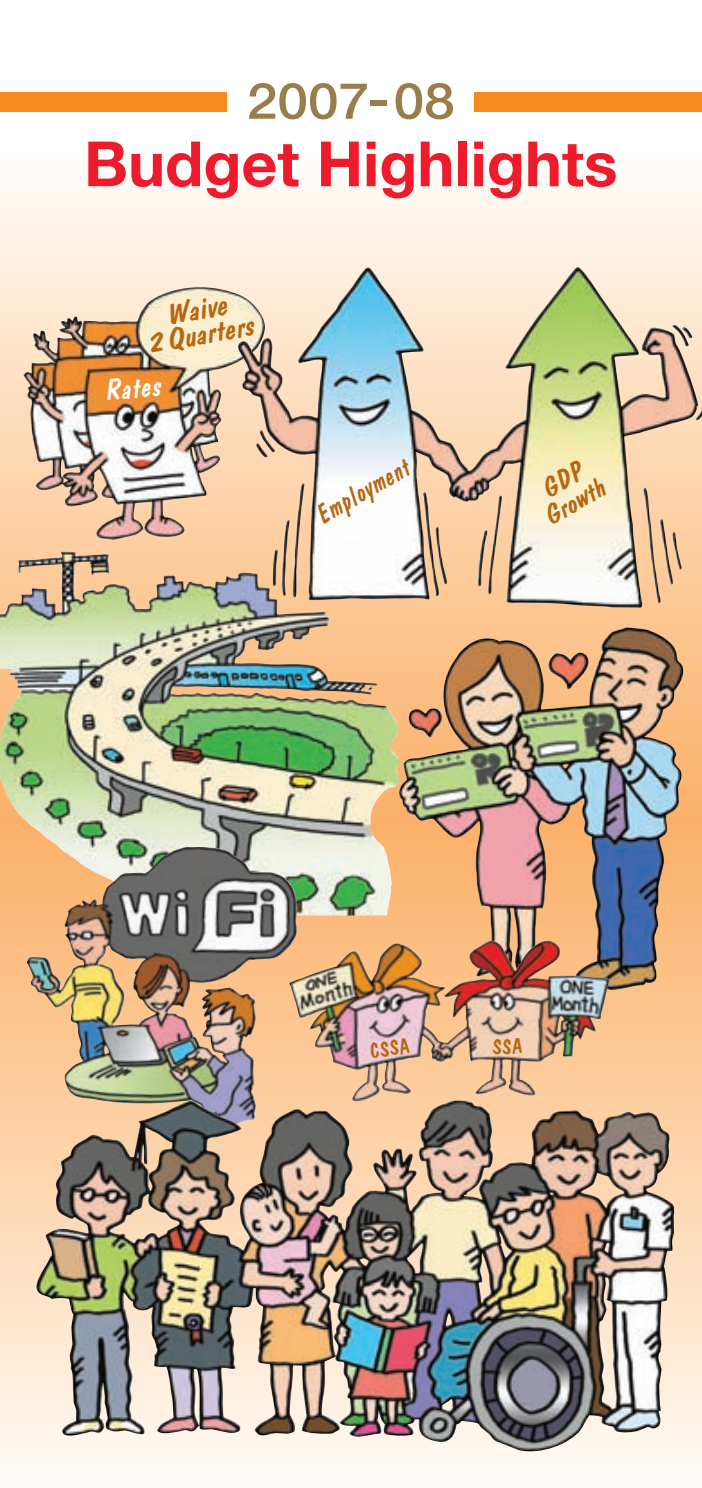
<style>
.page{position:relative;width:702px;height:1488px;background:#fff}
.page>*{position:absolute;margin:0;border:0;box-sizing:border-box;transform-origin:0 0}
.t1{font:700 62.5px "Helvetica Neue";color:#ee1b2d}
.t2{font:500 50px "Helvetica Neue";color:#977e4b;scale:1.1 1}
.t3{font:italic 30px/25px "Dom Casual";color:#b66711;text-align:center;scale:1.1 1}
.t4{font:italic 30px "Dom Casual";color:#fff}
.t5{font:italic 27.5px "Dom Casual";color:#b66711;scale:.95 1}
.t6{font:italic 27.5px/25px "Dom Casual";color:#b66711;text-align:center;scale:1.1 1}
.t7{font:21.25px "Dom Casual";color:#b66711}
</style>
<div class="page">
<img style="left:0;top:183px;width:702px;height:641px">
<img style="left:0;top:824px;width:702px;height:648px">
<img style="left:398px;top:627px;width:287px;height:366px">
<img style="left:292px;top:939px;width:317px;height:163px">
<img style="left:23px;top:283px;width:214px;height:258px">
<img style="left:237px;top:267px;width:462px;height:340px">
<img style="left:0;top:542px;width:361px;height:33px">
<img style="left:27px;top:847px;width:265px;height:280px">
<img style="left:31px;top:1224px;width:383px;height:215px">
<div style="left:0;top:92px;width:227px;height:20px;background:#f68b1f"></div>
<div style="left:475px;top:92px;width:227px;height:20px;background:#f68b1f"></div>
<svg style="left:493px;top:1038px;width:29px;height:16px"></svg>
<p class="t2" style="left:247px;top:83px;width:190px">2007-08</p>
<p class="t1" style="left:84px;top:142px;width:535px">Budget Highlights</p>
<p class="t3" style="left:141px;top:310px;width:99px;rotate:-10deg">Waive<br>2Quarters</p>
<p class="t4" style="left:103px;top:378px;width:58px;rotate:-5deg">Rates</p>
<p class="t5" style="left:311px;top:507px;width:111px;rotate:-30deg">Employment</p>
<p class="t6" style="left:528px;top:489px;width:62px;rotate:-30deg">GDP<br>Growth</p>
<p class="t7" style="left:369px;top:1042px;width:42px;rotate:-8deg">CSSA</p>
</div>
